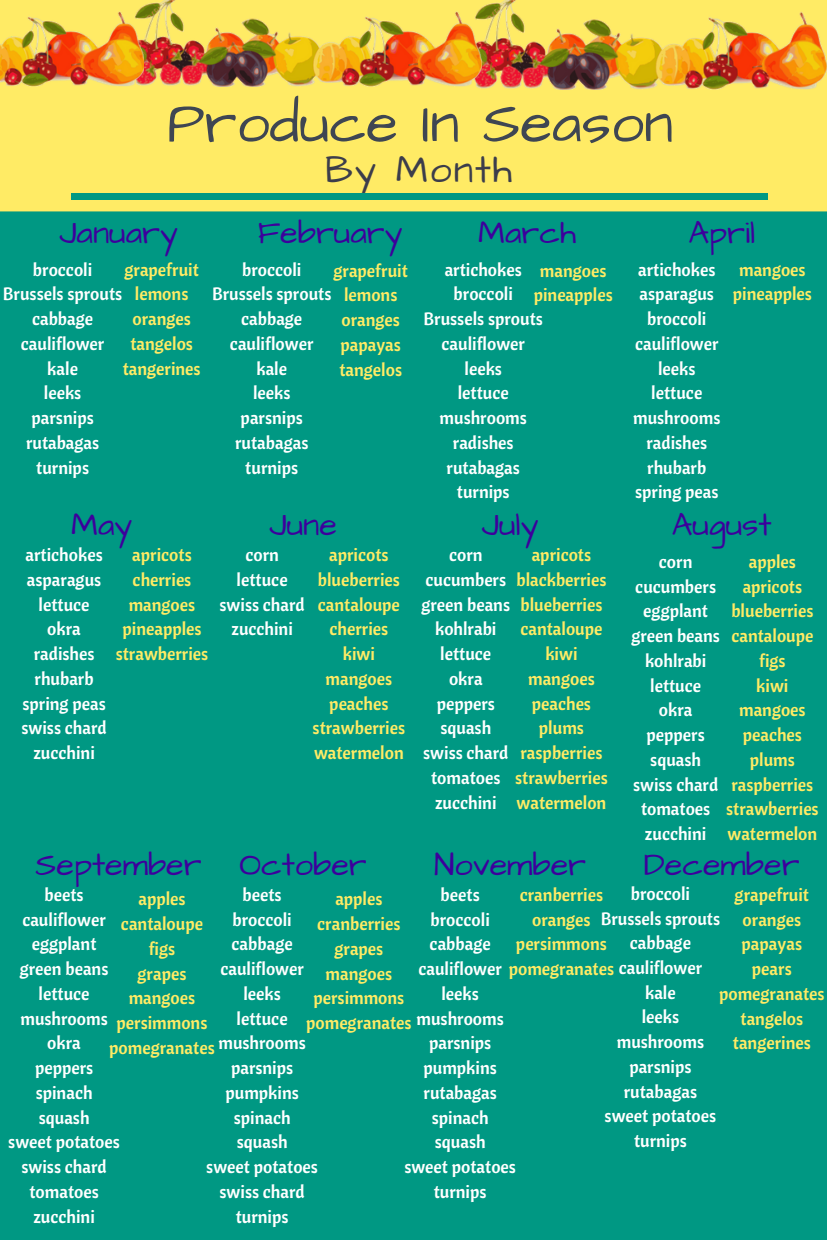
<style>
.page{position:relative;width:827px;height:1240px;background:#fff}
.page>*{position:absolute;margin:0;border:0;box-sizing:border-box;transform-origin:0 0}
.t1{font:58.5px "Architects Daughter";color:#3f4652}
.t2{font:39px "Architects Daughter";letter-spacing:.05em;color:#3c3d4b}
.t3{font:32.4px "Architects Daughter";color:#3c009c}
.t4{font:17.85px/24.8px "Cantora One";color:#fff;text-align:center}
.t5{font:17.85px/24.8px "Cantora One";color:#ffeb65;text-align:center}
.s1{color:#ffeb65}
</style>
<div class="page">
<div style="left:0;top:0;width:826px;height:1239px;background:#009883"></div>
<div style="left:0;top:0;width:826px;height:211px;background:#ffeb65"></div>
<div style="left:72px;top:194px;width:695px;height:6px;background:#009883"></div>
<img style="left:477px;top:0;width:349px;height:90px">
<img style="left:144px;top:0;width:337px;height:87px">
<img style="left:0;top:6px;width:144px;height:81px">
<h1 class="t1" style="left:167px;top:84px;width:507px">Produce In Season</h1>
<h2 class="t2" style="left:325px;top:143px;width:188px">By Month</h2>
<h3 class="t3" style="left:59px;top:211px;width:120px">January</h3>
<p class="t4" style="left:3px;top:256px;width:121px">broccoli<br>Brussels sprouts cabbage cauliflower<br>kale<br>leeks<br>parsnips rutabagas turnips</p>
<p class="t5" style="left:123px;top:256px;width:79px">grapefruit lemons oranges tangelos tangerines</p>
<h3 class="t3" style="left:258px;top:211px;width:146px">February</h3>
<p class="t4" style="left:212px;top:256px;width:121px">broccoli<br>Brussels sprouts cabbage cauliflower<br>kale<br>leeks<br>parsnips rutabagas turnips</p>
<p class="t5" style="left:333px;top:258px;width:76px">grapefruit lemons oranges papayas tangelos</p>
<h3 class="t3" style="left:688px;top:211px;width:68px">April</h3>
<h3 class="t3" style="left:478px;top:211px;width:99px">March</h3>
<p class="t4" style="left:423px;top:256px;width:121px">artichokes broccoli<br>Brussels sprouts cauliflower leeks<br>lettuce mushrooms radishes rutabagas turnips</p>
<p class="t4" style="left:633px;top:256px;width:89px">artichokes asparagus broccoli cauliflower leeks lettuce mushrooms radishes rhubarb spring peas</p>
<p class="t5" style="left:732px;top:256px;width:81px">mangoes pineapples</p>
<p class="t5" style="left:533px;top:258px;width:81px">mangoes pineapples</p>
<h3 class="t3" style="left:71px;top:503px;width:63px">May</h3>
<h3 class="t3" style="left:269px;top:503px;width:69px">June</h3>
<h3 class="t3" style="left:482px;top:503px;width:58px">July</h3>
<p class="t4" style="left:22px;top:542px;width:87px">artichokes asparagus lettuce okra radishes rhubarb spring peas swiss chard zucchini</p>
<p class="t5" style="left:116px;top:542px;width:94px">apricots cherries mangoes pineapples strawberries</p>
<p class="t4" style="left:219px;top:542px;width:87px">corn lettuce swiss chard zucchini</p>
<p class="t5" style="left:515px;top:542px;width:94px">apricots blackberries blueberries cantaloupe kiwi mangoes peaches plums raspberries strawberries watermelon</p>
<p class="t5" style="left:312px;top:542px;width:94px">apricots blueberries cantaloupe cherries kiwi mangoes peaches strawberries watermelon</p>
<p class="t4" style="left:421px;top:542px;width:90px">corn cucumbers green beans kohlrabi lettuce okra peppers squash swiss chard tomatoes zucchini</p>
<h3 class="t3" style="left:671px;top:503px;width:101px">August</h3>
<p class="t4" style="left:631px;top:549px;width:90px">corn cucumbers eggplant green beans kohlrabi lettuce okra peppers squash swiss chard tomatoes zucchini</p>
<p class="t5" style="left:726px;top:549px;width:94px">apples apricots blueberries cantaloupe figs<br>kiwi mangoes peaches plums raspberries strawberries watermelon</p>
<h3 class="t3" style="left:36px;top:843px;width:168px">September</h3>
<p class="t4" style="left:8px;top:882px;width:113px">beets cauliflower eggplant<br>green beans lettuce mushrooms okra<br>peppers spinach squash<br>sweet potatoes swiss chard tomatoes zucchini</p>
<h3 class="t3" style="left:239px;top:843px;width:129px">October</h3>
<p class="t4" style="left:206px;top:882px;width:113px">beets<br>broccoli cabbage cauliflower leeks<br>lettuce mushrooms parsnips pumpkins spinach squash<br>sweet potatoes swiss chard turnips</p>
<h3 class="t3" style="left:434px;top:843px;width:153px">November</h3>
<h3 class="t3" style="left:644px;top:843px;width:157px">December</h3>
<p class="t4" style="left:440px;top:882px;width:41px">beets</p>
<p class="t4" style="left:430px;top:906px;width:61px">broccoli</p>
<p class="t4" style="left:429px;top:931px;width:63px">cabbage</p>
<p class="t4" style="left:418px;top:955px;width:285px">cauliflower <span class="s1">pomegranates</span> cauliflower</p>
<p class="t4" style="left:441px;top:981px;width:39px">leeks</p>
<p class="t4" style="left:416px;top:1005px;width:89px">mushrooms</p>
<p class="t4" style="left:429px;top:1030px;width:64px">parsnips</p>
<p class="t4" style="left:423px;top:1055px;width:75px">pumpkins</p>
<p class="t4" style="left:423px;top:1080px;width:75px">rutabagas</p>
<p class="t4" style="left:432px;top:1104px;width:58px">spinach</p>
<p class="t4" style="left:435px;top:1129px;width:52px">squash</p>
<p class="t4" style="left:404px;top:1154px;width:113px">sweet potatoes</p>
<p class="t4" style="left:433px;top:1179px;width:54px">turnips</p>
<p class="t4" style="left:600px;top:881px;width:121px">broccoli<br>Brussels sprouts cabbage</p>
<p class="t4" style="left:604px;top:979px;width:113px">kale<br>leeks mushrooms parsnips rutabagas sweet potatoes turnips</p>
<p class="t5" style="left:516px;top:882px;width:92px">cranberries oranges persimmons</p>
<p class="t5" style="left:719px;top:882px;width:107px">grapefruit oranges papayas<br>pears pomegranates tangelos tangerines</p>
<p class="t5" style="left:109px;top:886px;width:107px">apples cantaloupe figs<br>grapes mangoes persimmons pomegranates</p>
<p class="t5" style="left:306px;top:886px;width:107px">apples cranberries grapes mangoes persimmons pomegranates</p>
</div>
